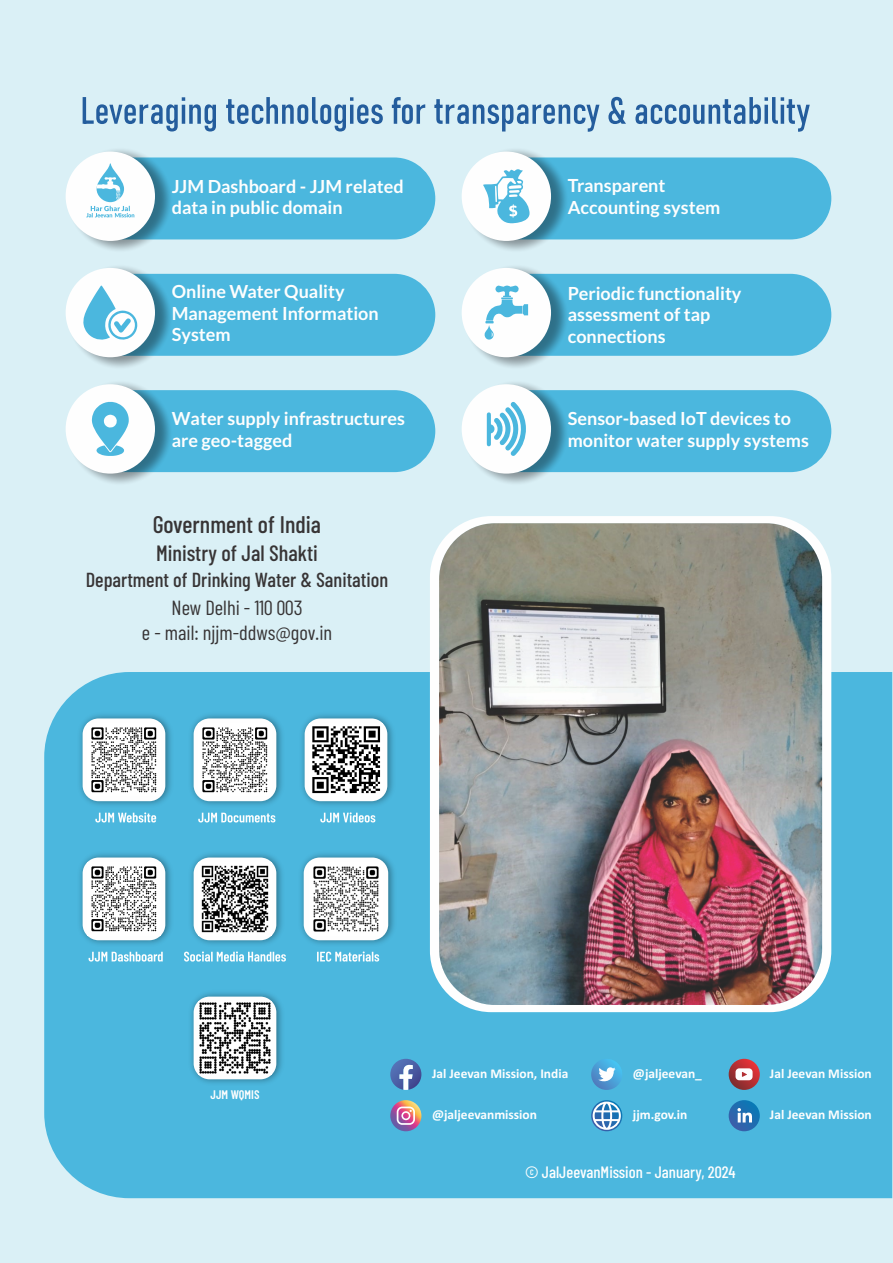
<style>
.page{position:relative;width:893px;height:1263px;background:#daf0f6}
.page>*{position:absolute;margin:0;border:0;box-sizing:border-box;transform-origin:0 0}
.t1{font:500 24px "Barlow Condensed";color:#373435}
.t2{font:500 22.2px "Barlow Condensed";color:#373435}
.t3{font:20.55px/25.7px "Barlow Condensed";color:#373435;text-align:center}
.t4{font:500 20.4px "Barlow Condensed";color:#373435}
.t5{font:700 18px/21.6px "Lato";color:#fefefe}
.t6{font:500 16.5px "Barlow Condensed";color:#fefefe}
.t7{font:700 13.35px "Calibri";color:#fefefe}
.t8{font:600 12.45px "Barlow Condensed";color:#fefefe}
</style>
<div class="page">
<hr style="left:83px;top:97px;width:3px;height:27px;background:#245d9d">
<svg style="left:86px;top:120px;width:8px;height:4px"></svg>
<svg style="left:96px;top:97px;width:120px;height:34px"></svg>
<svg style="left:226px;top:97px;width:157px;height:34px"></svg>
<svg style="left:392px;top:97px;width:33px;height:27px"></svg>
<svg style="left:434px;top:99px;width:165px;height:33px"></svg>
<svg style="left:608px;top:97px;width:18px;height:27px"></svg>
<svg style="left:635px;top:97px;width:175px;height:35px"></svg>
<div style="left:61px;top:143px;width:116px;height:116px;background:#373435;opacity:.49"></div>
<div style="left:66px;top:152px;width:89px;height:89px;background:#fefefe;border-radius:50%"></div>
<div style="left:457px;top:143px;width:116px;height:116px;background:#373435;opacity:.49"></div>
<div style="left:462px;top:152px;width:89px;height:89px;background:#fefefe;border-radius:50%"></div>
<div style="left:61px;top:260px;width:116px;height:116px;background:#373435;opacity:.49"></div>
<div style="left:66px;top:268px;width:89px;height:89px;background:#fefefe;border-radius:50%"></div>
<div style="left:457px;top:260px;width:116px;height:116px;background:#373435;opacity:.49"></div>
<div style="left:462px;top:268px;width:89px;height:89px;background:#fefefe;border-radius:50%"></div>
<svg style="left:86px;top:157px;width:349px;height:82px"></svg>
<svg style="left:83px;top:274px;width:352px;height:82px"></svg>
<svg style="left:483px;top:157px;width:348px;height:82px;background:#66bfe0"></svg>
<svg style="left:484px;top:274px;width:347px;height:82px"></svg>
<div style="left:61px;top:376px;width:116px;height:116px;background:#373435;opacity:.49"></div>
<div style="left:66px;top:384px;width:89px;height:90px;background:#fefefe;border-radius:50%"></div>
<div style="left:457px;top:376px;width:116px;height:116px;background:#373435;opacity:.49"></div>
<div style="left:462px;top:384px;width:89px;height:90px;background:#fefefe;border-radius:50%"></div>
<svg style="left:92px;top:390px;width:343px;height:82px;background:#62bedf"></svg>
<svg style="left:487px;top:390px;width:344px;height:82px;background:#65bfe0"></svg>
<div style="left:44px;top:672px;width:848px;height:526px;background:#4bb7de"></div>
<div style="left:430px;top:516px;width:401px;height:496px;background:#fefefe;border-radius:61px"></div>
<img style="left:439px;top:523px;width:383px;height:482px;border-radius:56px">
<svg style="left:390px;top:1059px;width:31px;height:31px"></svg>
<svg style="left:591px;top:1059px;width:31px;height:31px"></svg>
<svg style="left:598px;top:1067px;width:17px;height:15px"></svg>
<svg style="left:390px;top:1100px;width:31px;height:31px"></svg>
<svg style="left:397px;top:1106px;width:18px;height:19px"></svg>
<svg style="left:729px;top:1100px;width:31px;height:31px"></svg>
<svg style="left:737px;top:1108px;width:15px;height:14px"></svg>
<svg style="left:729px;top:1059px;width:31px;height:31px"></svg>
<svg style="left:735px;top:1068px;width:18px;height:12px"></svg>
<svg style="left:591px;top:1100px;width:31px;height:31px"></svg>
<svg style="left:593px;top:1101px;width:28px;height:29px"></svg>
<img style="left:72px;top:706px;width:107px;height:108px">
<div style="left:83px;top:718px;width:82px;height:83px;background:#fefefe;border-radius:16px"></div>
<img style="left:183px;top:706px;width:107px;height:108px">
<div style="left:194px;top:718px;width:82px;height:83px;background:#fefefe;border-radius:16px"></div>
<img style="left:294px;top:706px;width:107px;height:108px">
<div style="left:305px;top:718px;width:82px;height:83px;background:#fefefe;border-radius:16px"></div>
<img style="left:72px;top:845px;width:107px;height:108px">
<div style="left:83px;top:857px;width:82px;height:83px;background:#fefefe;border-radius:16px"></div>
<img style="left:183px;top:845px;width:107px;height:108px">
<div style="left:194px;top:857px;width:82px;height:83px;background:#fefefe;border-radius:16px"></div>
<img style="left:293px;top:845px;width:109px;height:108px">
<div style="left:304px;top:857px;width:84px;height:83px;background:#fefefe;border-radius:16px"></div>
<svg style="left:95px;top:812px;width:61px;height:10px"></svg>
<svg style="left:198px;top:813px;width:77px;height:9px"></svg>
<svg style="left:320px;top:812px;width:55px;height:10px"></svg>
<svg style="left:89px;top:952px;width:74px;height:9px"></svg>
<svg style="left:184px;top:951px;width:102px;height:10px"></svg>
<svg style="left:317px;top:951px;width:62px;height:10px"></svg>
<img style="left:91px;top:727px;width:66px;height:66px">
<img style="left:91px;top:866px;width:66px;height:66px">
<img style="left:202px;top:727px;width:66px;height:66px">
<img style="left:201px;top:865px;width:68px;height:68px">
<img style="left:313px;top:866px;width:66px;height:66px">
<img style="left:312px;top:726px;width:68px;height:68px">
<img style="left:183px;top:984px;width:107px;height:108px">
<div style="left:194px;top:996px;width:82px;height:83px;background:#fefefe;border-radius:16px"></div>
<img style="left:199px;top:1002px;width:72px;height:72px">
<p class="t5" style="left:172px;top:176px;width:234px">JJM Dashboard - JJM related data in public domain</p>
<p class="t5" style="left:568px;top:176px;width:154px">Transparent<br>Accounting system</p>
<p class="t5" style="left:172px;top:282px;width:208px">Online Water Quality<br>Management Information<br>System</p>
<p class="t5" style="left:568px;top:283px;width:175px">Periodic functionality assessment of tap connections</p>
<p class="t5" style="left:172px;top:409px;width:235px">Water supply infrastructures are geo-tagged</p>
<p class="t5" style="left:568px;top:409px;width:243px">Sensor-based IoT devices to monitor water supply systems</p>
<h1 class="t1" style="left:153px;top:509px;width:170px">Government of India</h1>
<p class="t2" style="left:156px;top:539px;width:163px">Ministry of Jal Shakti</p>
<p class="t4" style="left:86px;top:567px;width:304px">Department of Drinking Water &amp; Sanitation</p>
<p class="t3" style="left:142px;top:594px;width:192px">New Delhi - 110 003<br>e - mail: njjm-ddws@gov.in</p>
<p class="t8" style="left:211px;top:1087px;width:50px">JJM WQMIS</p>
<p class="t7" style="left:432px;top:1068px;width:138px">Jal Jeevan Mission, India</p>
<p class="t7" style="left:432px;top:1109px;width:106px">@jaljeevanmission</p>
<p class="t7" style="left:633px;top:1068px;width:70px">@jaljeevan_</p>
<p class="t7" style="left:633px;top:1109px;width:56px">jjm.gov.in</p>
<p class="t6" style="left:525px;top:1161px;width:212px">© JalJeevanMission - January, 2024</p>
<p class="t7" style="left:770px;top:1068px;width:103px">Jal Jeevan Mission</p>
<p class="t7" style="left:770px;top:1109px;width:103px">Jal Jeevan Mission</p>
</div>
